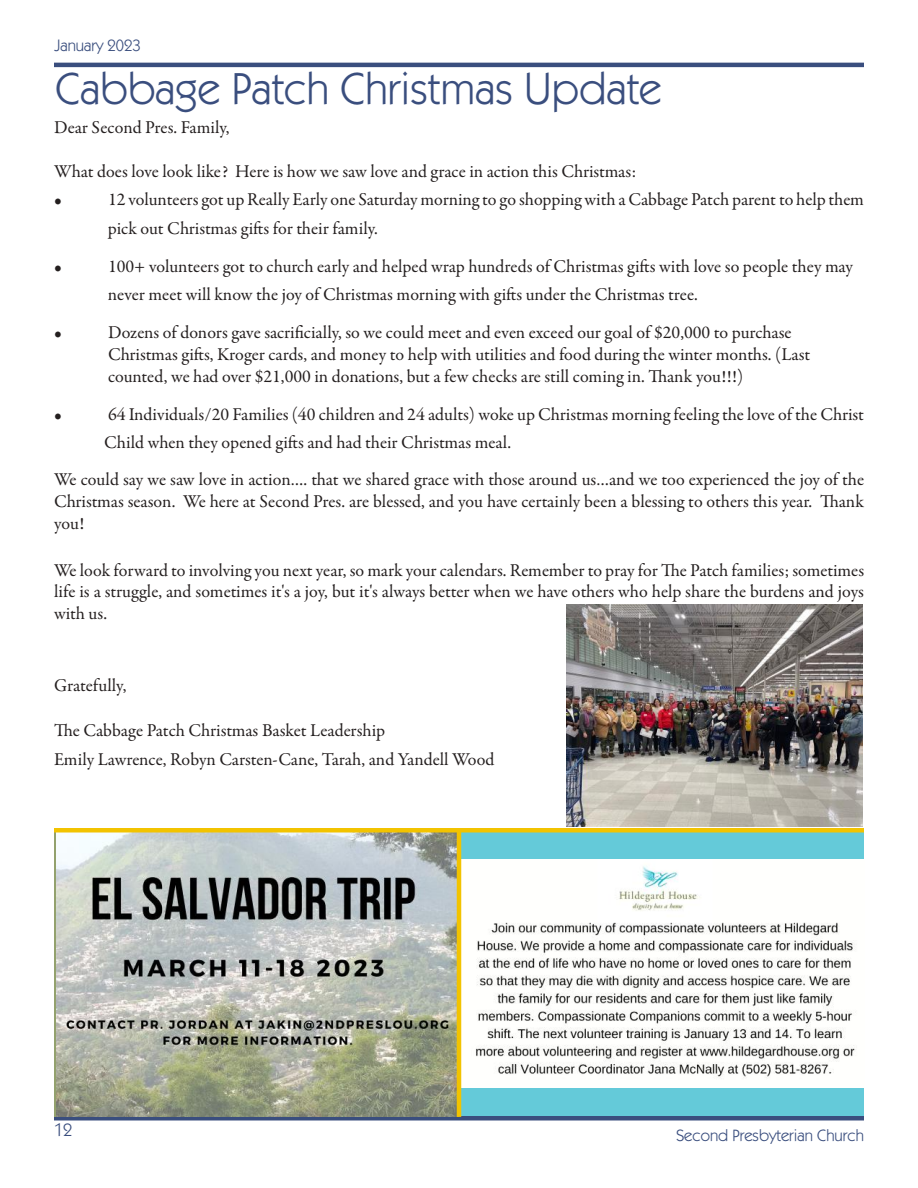
<style>
.page{position:relative;width:918px;height:1188px;background:#fff}
.page>*{position:absolute;margin:0;border:0;box-sizing:border-box;transform-origin:0 0}
.t1{font:45px "ITC Kabel Std";color:#3a4e7e}
.t2{font:18.15px/21.6px "Garamond Premr Pro";color:#241f1f}
.t3{font:18px "ITC Kabel Std";color:#3a4e7e}
.t4{font:16.5px "ITC Kabel Std";color:#3a4e7e}
.s1{font-size:22.5px;color:#fff}
</style>
<div class="page">
<hr style="left:54px;top:63px;width:810px;height:4px;background:#3a4e7e">
<hr style="left:54px;top:1116px;width:810px;height:4px;background:#3a4e7e">
<img style="left:567px;top:604px;width:296px;height:222px">
<img style="left:56px;top:832px;width:401px;height:285px">
<div style="left:459px;top:831px;width:405px;height:285px;background:#64cad9"></div>
<img style="left:461px;top:860px;width:403px;height:227px">
<hr style="left:54px;top:828px;width:810px;height:4px;background:#f2c300">
<hr style="left:457px;top:829px;width:4px;height:288px;background:#f2c300">
<p class="t4" style="left:54px;top:36px;width:88px">January 2023</p>
<h1 class="t1" style="left:56px;top:62px;width:608px">Cabbage Patch Christmas Update</h1>
<p class="t2" style="left:54px;top:117px;width:177px">Dear Second Pres. Family,</p>
<p class="t2" style="left:54px;top:158px;width:584px;line-height:28.3px">What does love look like? Here is how we saw love and grace in action this Christmas: •</p>
<p class="t2" style="left:108px;top:186px;width:758px;line-height:28.3px">12 volunteers got up Really Early one Saturday morning to go shopping with a Cabbage Patch parent to help them pick out Christmas gifts for their family.</p>
<p class="t2" style="left:54px;top:256px;width:9px">•</p>
<p class="t2" style="left:108px;top:253px;width:747px;line-height:28.3px">100+ volunteers got to church early and helped wrap hundreds of Christmas gifts with love so people they may never meet will know the joy of Christmas morning with gifts under the Christmas tree.</p>
<p class="t2" style="left:54px;top:322px;width:9px">•</p>
<p class="t2" style="left:108px;top:322px;width:704px">Dozens of donors gave sacrificially, so we could meet and even exceed our goal of $20,000 to purchase<br>Christmas gifts, Kroger cards, and money to help with utilities and food during the winter months. (Last counted, we had over $21,000 in donations, but a few checks are still coming in. Thank you!!!)</p>
<p class="t2" style="left:54px;top:404px;width:9px">•</p>
<p class="t2" style="left:104px;top:400px;width:761px;line-height:28.3px">64 Individuals/20 Families (40 children and 24 adults) woke up Christmas morning feeling the love of the Christ<br>Child when they opened gifts and had their Christmas meal.</p>
<p class="t2" style="left:54px;top:469px;width:812px;text-align:justify">We could say we saw love in action…. that we shared grace with those around us…and we too experienced the joy of the Christmas season. We here at Second Pres. are blessed, and you have certainly been a blessing to others this year. Thank you!</p>
<p class="t2" style="left:54px;top:560px;width:812px;text-align:justify">We look forward to involving you next year, so mark your calendars. Remember to pray for The Patch families; sometimes life is a struggle, and sometimes it's a joy, but it's always better when we have others who help share the burdens and joys with us.</p>
<p class="t2" style="left:54px;top:675px;width:74px">Gratefully,</p>
<p class="t2" style="left:54px;top:717px;width:442px;line-height:28.3px">The Cabbage Patch Christmas Basket Leadership<br>Emily Lawrence, Robyn Carsten-Cane, Tarah, and Yandell Wood</p>
<p class="t3" style="left:54px;top:1119px;width:19px">12</p>
<p class="t4" style="left:665px;top:1125px;width:200px"><span class="s1">I</span> Second Presbyterian Church</p>
</div>
